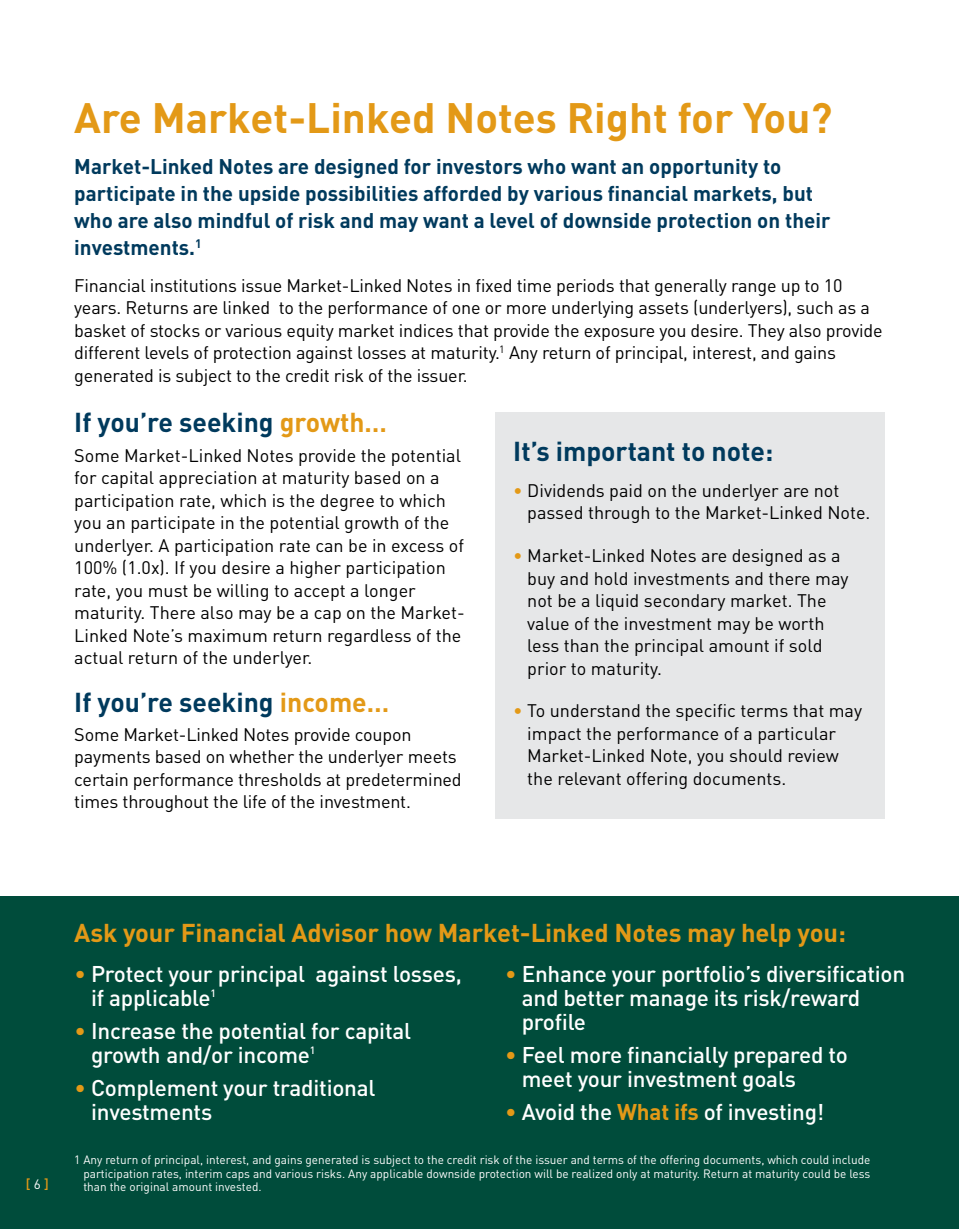
<style>
.page{position:relative;width:959px;height:1229px;background:#fff}
.page>*{position:absolute;margin:0;border:0;box-sizing:border-box;transform-origin:0 0}
.t1{font:700 42px "DINOT";color:#e39917}
.t2{font:700 27px "DINOT";color:#003a5d}
.t3{font:700 25.5px "DINOT";letter-spacing:-.005em;color:#e39917}
.t4{font:500 22.5px/24px "DINOT";letter-spacing:-.01em;color:#fff}
.t5{font:700 21px/27px "DINOT";color:#003a5d}
.t6{font:18px/22.5px "DINOT";letter-spacing:-.01em;color:#000}
.t7{font:500 13.5px "DINOT";color:#e39917}
.t8{font:12px/13.5px "DINOT";color:#fff;text-align:justify}
.s1{color:#e39917}
.s2{font-weight:400;color:#fff}
.s3{font-weight:700;color:#e39917}
</style>
<div class="page">
<div style="left:495px;top:412px;width:389px;height:407px;background:#e6e7e8"></div>
<div style="left:0;top:896px;width:958px;height:332px;background:#004c3b"></div>
<h1 class="t1" style="left:74px;top:90px;width:759px">Are Market-Linked Notes Right for You?</h1>
<p class="t5" style="left:74px;top:152px;width:757px">Market-Linked Notes are designed for investors who want an opportunity to participate in the upside possibilities afforded by various financial markets, but who are also mindful of risk and may want a level of downside protection on their investments.<sup>1</sup></p>
<p class="t6" style="left:74px;top:273px;width:810px">Financial institutions issue Market-Linked Notes in fixed time periods that generally range up to 10 years. Returns are linked to the performance of one or more underlying assets (underlyers), such as a basket of stocks or various equity market indices that provide the exposure you desire. They also provide different levels of protection against losses at maturity.<sup>1</sup> Any return of principal, interest, and gains generated is subject to the credit risk of the issuer.</p>
<h2 class="t2" style="left:74px;top:404px;width:314px">If you’re seeking <span class="s1">growth…</span></h2>
<p class="t6" style="left:74px;top:443px;width:392px">Some Market-Linked Notes provide the potential for capital appreciation at maturity based on a participation rate, which is the degree to which you an participate in the potential growth of the underlyer. A participation rate can be in excess of 100% (1.0x). If you desire a higher participation rate, you must be willing to accept a longer maturity. There also may be a cap on the Market-Linked Note’s maximum return regardless of the actual return of the underlyer.</p>
<h2 class="t2" style="left:74px;top:683px;width:316px">If you’re seeking <span class="s1">income…</span></h2>
<p class="t6" style="left:74px;top:722px;width:389px">Some Market-Linked Notes provide coupon payments based on whether the underlyer meets certain performance thresholds at predetermined times throughout the life of the investment.</p>
<h2 class="t2" style="left:513px;top:433px;width:261px">It’s important to note:</h2>
<p class="t6" style="left:527px;top:478px;width:344px;text-indent:-14px"><span class="s1">•</span> Dividends paid on the underlyer are not passed through to the Market-Linked Note.</p>
<p class="t6" style="left:527px;top:543px;width:323px;text-indent:-14px"><span class="s1">•</span> Market-Linked Notes are designed as a buy and hold investments and there may not be a liquid secondary market. The value of the investment may be worth less than the principal amount if sold prior to maturity.</p>
<p class="t6" style="left:527px;top:699px;width:336px;text-indent:-14px"><span class="s1">•</span> To understand the specific terms that may impact the performance of a particular Market-Linked Note, you should review the relevant offering documents.</p>
<p class="t7" style="left:26px;top:1175px;width:24px">[<span class="s2">6</span>]</p>
<h3 class="t3" style="left:74px;top:915px;width:773px">Ask your Financial Advisor how Market-Linked Notes may help you:</h3>
<p class="t4" style="left:91px;top:960px;width:372px;text-indent:-16px"><span class="s1">•</span> Protect your principal against losses, if applicable<sup>1</sup></p>
<p class="t4" style="left:91px;top:1017px;width:321px;text-indent:-16px"><span class="s1">•</span> Increase the potential for capital growth and/or income<sup>1</sup></p>
<p class="t4" style="left:91px;top:1074px;width:286px;text-indent:-16px"><span class="s1">•</span> Complement your traditional investments</p>
<p class="t4" style="left:521px;top:960px;width:385px;text-indent:-16px"><span class="s1">•</span> Enhance your portfolio’s diversification and better manage its risk/reward profile</p>
<p class="t4" style="left:521px;top:1041px;width:328px;text-indent:-16px"><span class="s1">•</span> Feel more financially prepared to meet your investment goals</p>
<p class="t4" style="left:505px;top:1098px;width:321px"><span class="s1">•</span> Avoid the <span class="s3">What ifs</span> of investing!</p>
<p class="t8" style="left:83px;top:1152px;width:788px;text-indent:-9px">1 Any return of principal, interest, and gains generated is subject to the credit risk of the issuer and terms of the offering documents, which could include participation rates, interim caps and various risks. Any applicable downside protection will be realized only at maturity. Return at maturity could be less than the original amount invested.</p>
</div>
